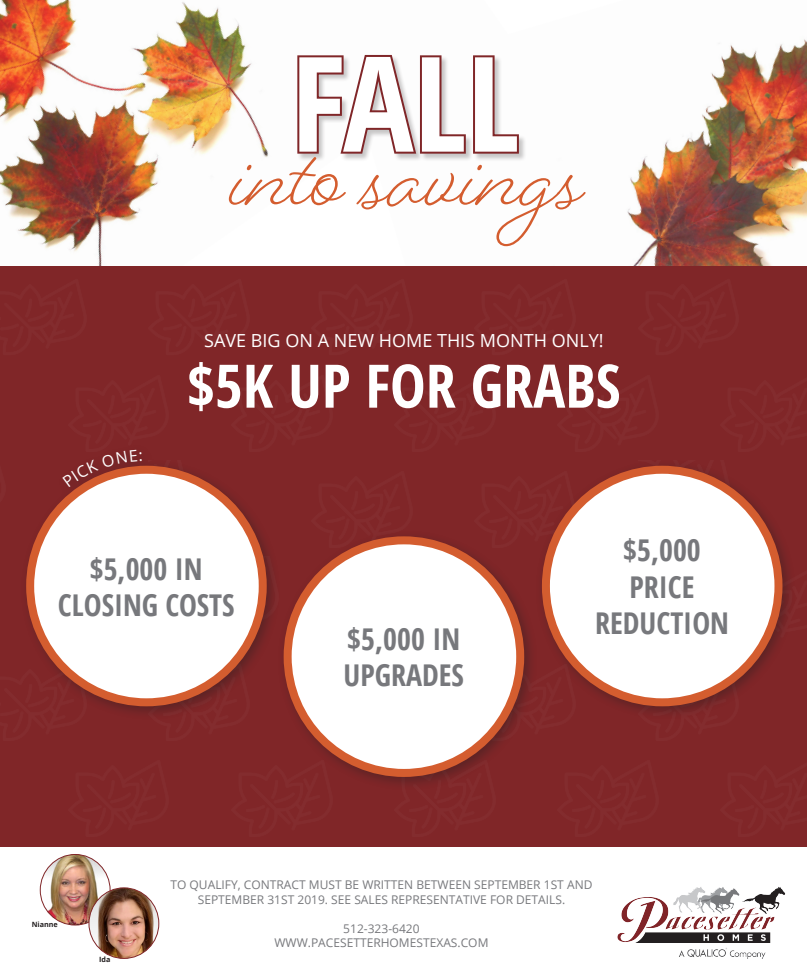
<style>
.page{position:relative;width:807px;height:980px;background:#fff}
.page>*{position:absolute;margin:0;border:0;box-sizing:border-box;transform-origin:0 0}
.t1{font:700 condensed 132px "Open Sans";color:#fff}
.t2{font:100px "Beloved Script";color:#d45d2f}
.t3{font:700 condensed 60px "Open Sans";color:#fff}
.t4{font:700 condensed 30px "Open Sans";color:#77787c}
.t5{font:18px "Open Sans";color:#fff}
.t6{font:12px/14.4px "Open Sans";color:#77787c;text-align:center}
.t7{font:700 7.2px "Open Sans";color:#231f20}
</style>
<div class="page">
<img style="left:0;top:0;width:268px;height:266px">
<img style="left:627px;top:39px;width:179px;height:227px">
<div style="left:0;top:266px;width:806px;height:580px;background:#802628"></div>
<img style="left:68px;top:846px;width:101px;height:1px">
<img style="left:231px;top:846px;width:101px;height:1px">
<img style="left:394px;top:846px;width:101px;height:1px">
<img style="left:557px;top:846px;width:101px;height:1px">
<img style="left:720px;top:846px;width:86px;height:1px">
<div style="left:297px;top:55px;width:229px;height:106px;background:#231f20;opacity:.25"></div>
<svg style="left:297px;top:54px;width:224px;height:102px"></svg>
<img style="left:617px;top:887px;width:168px;height:70px">
<div style="left:277px;top:530px;width:261px;height:260px;background:#231f20;opacity:.4"></div>
<div style="left:287px;top:540px;width:233px;height:232px;background:#fff;border-radius:50%"></div>
<div style="left:283px;top:536px;width:241px;height:240px;border:8px solid #d45d2f;border-radius:50%"></div>
<div style="left:535px;top:459px;width:261px;height:261px;background:#231f20;opacity:.4"></div>
<div style="left:546px;top:469px;width:232px;height:233px;background:#fff;border-radius:50%"></div>
<div style="left:542px;top:465px;width:240px;height:241px;border:8px solid #d45d2f;border-radius:50%"></div>
<div style="left:20px;top:443px;width:260px;height:277px;background:#231f20;opacity:.4"></div>
<div style="left:30px;top:469px;width:233px;height:233px;background:#fff;border-radius:50%"></div>
<div style="left:26px;top:465px;width:241px;height:241px;border:8px solid #d45d2f;border-radius:50%"></div>
<img style="left:40px;top:854px;width:70px;height:70px;border-radius:35px">
<div style="left:40px;top:853px;width:70px;height:72px;border:1px solid #802628;border-radius:50%"></div>
<img style="left:89px;top:887px;width:70px;height:71px;border-radius:35px">
<div style="left:89px;top:887px;width:70px;height:71px;border:1px solid #802628;border-radius:50%"></div>
<svg style="left:62px;top:449px;width:80px;height:38px"></svg>
<p class="t1" style="left:291px;top:11px;width:230px">FALL</p>
<p class="t2" style="left:231px;top:111px;width:354px">into savings</p>
<p class="t5" style="left:204px;top:328px;width:401px">SAVE BIG ON A NEW HOME THIS MONTH ONLY!</p>
<p class="t3" style="left:187px;top:344px;width:435px">$5K UP FOR GRABS</p>
<p class="t4" style="left:90px;top:547px;width:114px">$5,000 IN</p>
<p class="t4" style="left:58px;top:583px;width:178px">CLOSING COSTS</p>
<p class="t4" style="left:347px;top:618px;width:114px">$5,000 IN</p>
<p class="t4" style="left:343px;top:654px;width:122px">UPGRADES</p>
<p class="t4" style="left:623px;top:529px;width:79px">$5,000</p>
<p class="t4" style="left:629px;top:565px;width:67px">PRICE</p>
<p class="t4" style="left:595px;top:601px;width:135px">REDUCTION</p>
<p class="t7" style="left:32px;top:918px;width:28px">Nianne</p>
<p class="t7" style="left:99px;top:953px;width:13px">Ida</p>
<p class="t6" style="left:170px;top:877px;width:423px">TO QUALIFY, CONTRACT MUST BE WRITTEN BETWEEN SEPTEMBER 1ST AND<br>SEPTEMBER 31ST 2019. SEE SALES REPRESENTATIVE FOR DETAILS.</p>
<p class="t6" style="left:343px;top:920px;width:78px">512-323-6420</p>
<p class="t6" style="left:274px;top:934px;width:215px">WWW.PACESETTERHOMESTEXAS.COM</p>
</div>
